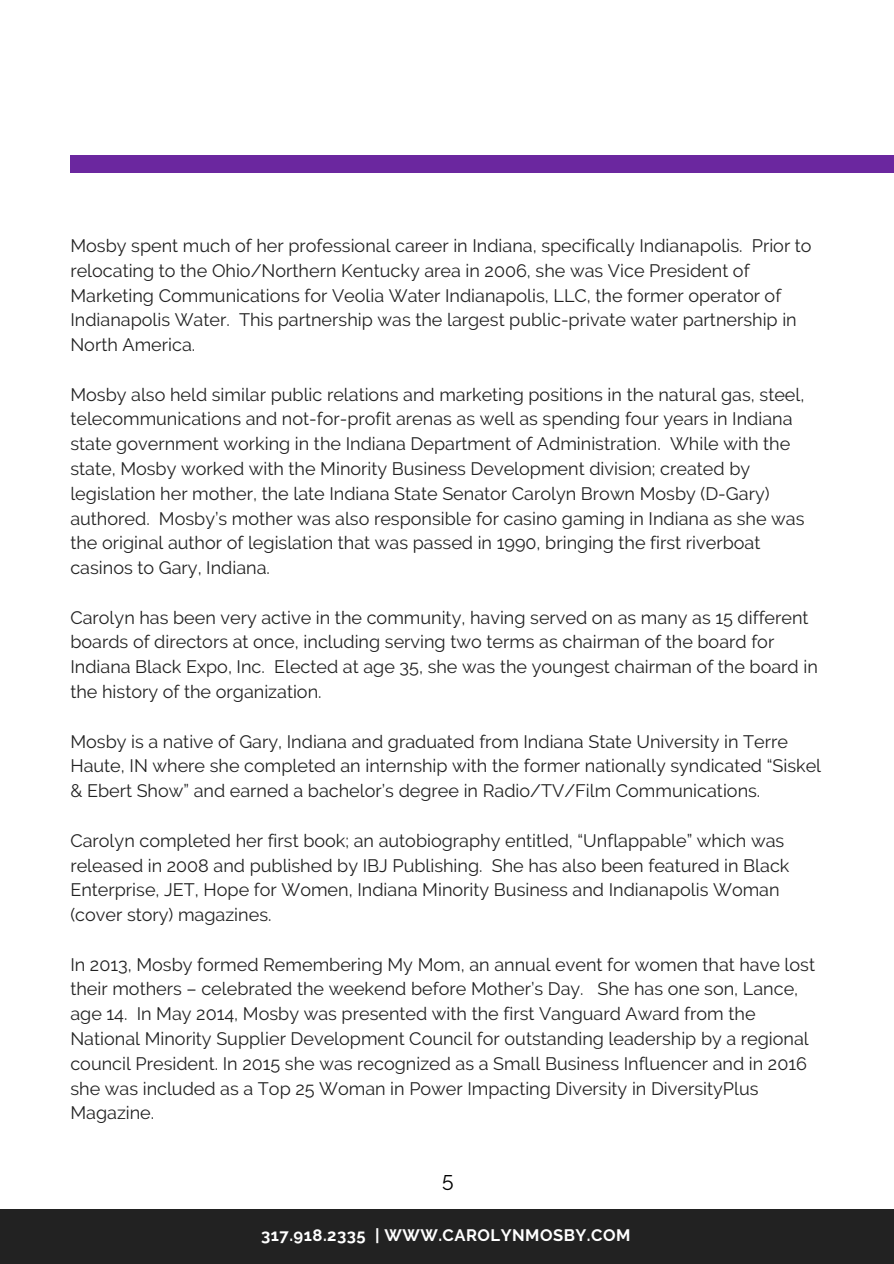
<style>
.page{position:relative;width:894px;height:1264px;background:#fff}
.page>*{position:absolute;margin:0;border:0;box-sizing:border-box;transform-origin:0 0}
.t1{font:21px "Raleway";color:#000}
.t2{font:18px/24.8px "Raleway";color:#222}
.t3{font:700 16.5px "Raleway";letter-spacing:.03em;color:#fff}
</style>
<div class="page">
<div style="left:70px;top:155px;width:823px;height:17px;background:#6b279f"></div>
<div style="left:0;top:1209px;width:893px;height:54px;background:#222"></div>
<p class="t2" style="left:70px;top:233px;width:742px">Mosby spent much of her professional career in Indiana, specifically Indianapolis. Prior to relocating to the Ohio/Northern Kentucky area in 2006, she was Vice President of Marketing Communications for Veolia Water Indianapolis, LLC, the former operator of Indianapolis Water. This partnership was the largest public-private water partnership in North America.</p>
<p class="t2" style="left:70px;top:382px;width:735px">Mosby also held similar public relations and marketing positions in the natural gas, steel, telecommunications and not-for-profit arenas as well as spending four years in Indiana state government working in the Indiana Department of Administration. While with the state, Mosby worked with the Minority Business Development division; created by legislation her mother, the late Indiana State Senator Carolyn Brown Mosby (D-Gary) authored. Mosby’s mother was also responsible for casino gaming in Indiana as she was the original author of legislation that was passed in 1990, bringing the first riverboat casinos to Gary, Indiana.</p>
<p class="t2" style="left:70px;top:605px;width:748px">Carolyn has been very active in the community, having served on as many as 15 different boards of directors at once, including serving two terms as chairman of the board for Indiana Black Expo, Inc. Elected at age 35, she was the youngest chairman of the board in the history of the organization.</p>
<p class="t2" style="left:70px;top:729px;width:752px">Mosby is a native of Gary, Indiana and graduated from Indiana State University in Terre<br>Haute, IN where she completed an internship with the former nationally syndicated “Siskel &amp; Ebert Show” and earned a bachelor’s degree in Radio/TV/Film Communications.</p>
<p class="t2" style="left:70px;top:828px;width:720px">Carolyn completed her first book; an autobiography entitled, “Unflappable” which was released in 2008 and published by IBJ Publishing. She has also been featured in Black Enterprise, JET, Hope for Women, Indiana Minority Business and Indianapolis Woman (cover story) magazines.</p>
<p class="t2" style="left:70px;top:951px;width:746px">In 2013, Mosby formed Remembering My Mom, an annual event for women that have lost their mothers – celebrated the weekend before Mother’s Day. She has one son, Lance, age 14. In May 2014, Mosby was presented with the first Vanguard Award from the National Minority Supplier Development Council for outstanding leadership by a regional council President. In 2015 she was recognized as a Small Business Influencer and in 2016 she was included as a Top 25 Woman in Power Impacting Diversity in DiversityPlus Magazine.</p>
<p class="t1" style="left:442px;top:1167px;width:13px">5</p>
<p class="t3" style="left:261px;top:1225px;width:370px">317.918.2335 | WWW.CAROLYNMOSBY.COM</p>
</div>
